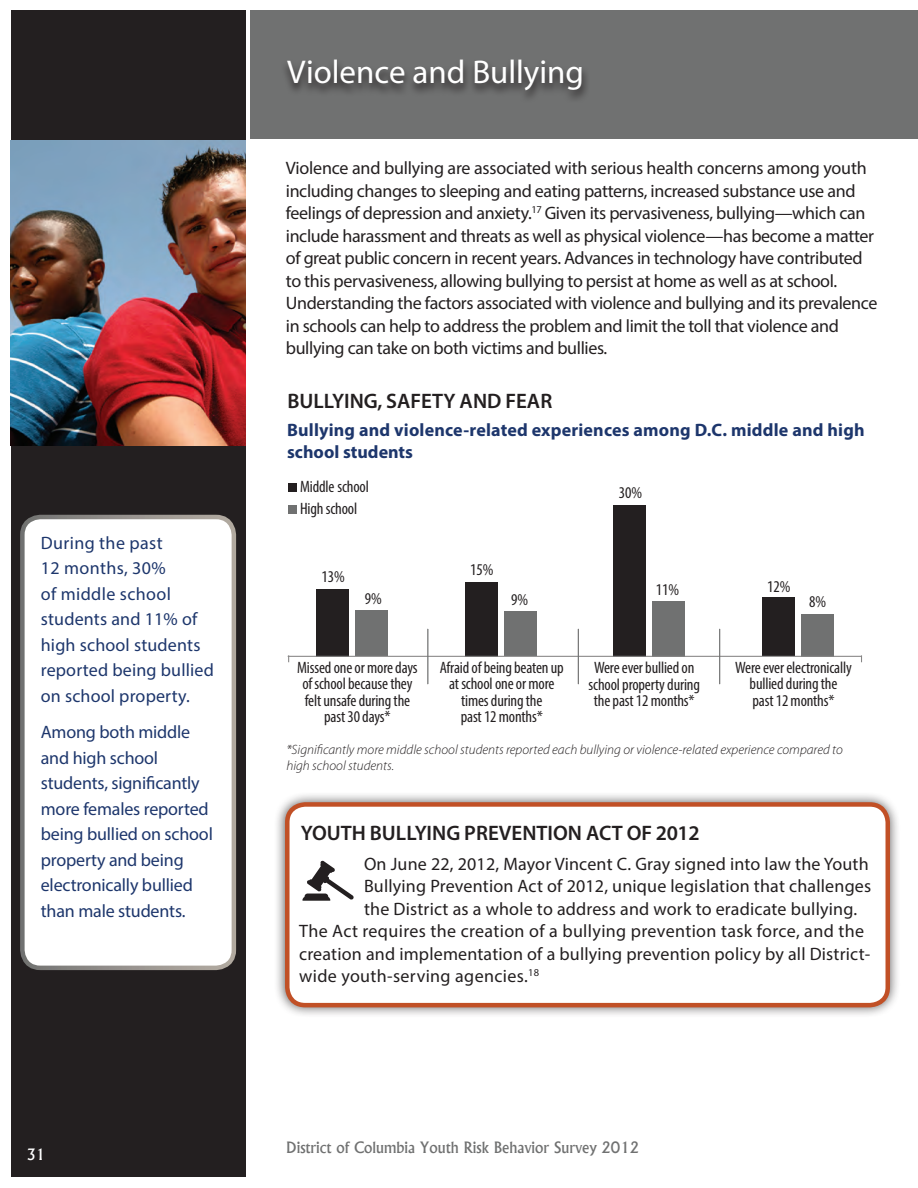
<style>
.page{position:relative;width:918px;height:1188px;background:#fff}
.page>*{position:absolute;margin:0;border:0;box-sizing:border-box;transform-origin:0 0}
.t1{font:33px "Myriad";color:#fff}
.t2{font:600 21px "Myriad Pro";color:#231f20}
.t3{font:18px/22.5px "Myriad Pro";letter-spacing:-.02em;color:#231f20}
.t4{font:18px "Myriad Pro";letter-spacing:.01em;color:#231f20}
.t5{font:18px/25.5px "Myriad Pro";letter-spacing:-.01em;color:#1d366c}
.t6{font:18px/25.5px "Myriad Pro";letter-spacing:.01em;color:#1d366c}
.t7{font:18px "Myriad Pro";letter-spacing:.02em;color:#231f20}
.t8{font:700 18px/21.6px "Myriad Pro";letter-spacing:.01em;color:#1d366c}
.t9{font:condensed 16.5px/16.5px "Myriad Pro";letter-spacing:-.01em;color:#231f20;text-align:center}
.t10{font:500 15px "Albertus";color:#707171}
.t11{font:500 15px "Albertus";color:#fff}
.t12{font:italic 300 13.5px/16.5px "Myriad Pro";color:#231f20}
</style>
<div class="page">
<div style="left:250px;top:11px;width:668px;height:128px;background:#707171"></div>
<div style="left:274px;top:791px;width:627px;height:228px;background:#231f20;opacity:.75"></div>
<div style="left:287px;top:804px;width:601px;height:201px;background:#fff;border-radius:18px"></div>
<div style="left:285px;top:802px;width:605px;height:205px;border:4px solid #c15026;border-radius:18px"></div>
<div style="left:11px;top:11px;width:235px;height:1166px;background:#231f20"></div>
<img style="left:11px;top:141px;width:235px;height:304px">
<div style="left:9px;top:504px;width:238px;height:477px;background:#231f20"></div>
<div style="left:22px;top:517px;width:212px;height:451px;background:#fff;border-radius:18px"></div>
<div style="left:20px;top:515px;width:216px;height:455px;border:4px solid #fff;border-radius:18px"></div>
<div style="left:652px;top:601px;width:33px;height:55px;background:#707171"></div>
<div style="left:316px;top:589px;width:33px;height:67px;background:#231f20"></div>
<div style="left:465px;top:582px;width:33px;height:74px;background:#231f20"></div>
<div style="left:613px;top:505px;width:33px;height:151px;background:#231f20"></div>
<div style="left:762px;top:597px;width:33px;height:59px;background:#231f20"></div>
<div style="left:355px;top:611px;width:33px;height:45px;background:#707171"></div>
<div style="left:504px;top:611px;width:33px;height:45px;background:#707171"></div>
<div style="left:802px;top:614px;width:32px;height:42px;background:#707171"></div>
<hr style="left:288px;top:656px;width:574px;height:1px;background:#878686">
<div style="left:289px;top:484px;width:8px;height:8px;background:#231f20"></div>
<div style="left:289px;top:506px;width:8px;height:8px;background:#707171"></div>
<hr style="left:427px;top:629px;width:1px;height:55px;background:#707171">
<hr style="left:578px;top:629px;width:1px;height:55px;background:#707171">
<hr style="left:719px;top:629px;width:1px;height:55px;background:#707171">
<svg style="left:302px;top:860px;width:52px;height:41px"></svg>
<svg style="left:285px;top:63px;width:302px;height:36px"></svg>
<p class="t6" style="left:41px;top:530px;width:175px">During the past<br>12 months, 30%<br>of middle school students and 11% of high school students reported being bullied on school property.</p>
<p class="t5" style="left:41px;top:719px;width:174px">Among both middle and high school students, significantly more females reported being bullied on school property and being electronically bullied than male students.</p>
<p class="t11" style="left:27px;top:1145px;width:20px">31</p>
<h1 class="t1" style="left:287px;top:55px;width:298px">Violence and Bullying</h1>
<p class="t3" style="left:286px;top:157px;width:593px">Violence and bullying are associated with serious health concerns among youth including changes to sleeping and eating patterns, increased substance use and feelings of depression and anxiety.<sup>17</sup> Given its pervasiveness, bullying—which can include harassment and threats as well as physical violence—has become a matter of great public concern in recent years. Advances in technology have contributed to this pervasiveness, allowing bullying to persist at home as well as at school.<br>Understanding the factors associated with violence and bullying and its prevalence in schools can help to address the problem and limit the toll that violence and bullying can take on both victims and bullies.</p>
<p class="t2" style="left:287px;top:388px;width:266px">BULLYING, SAFETY AND FEAR</p>
<p class="t8" style="left:287px;top:419px;width:579px">Bullying and violence-related experiences among D.C. middle and high school students</p>
<p class="t9" style="left:300px;top:476px;width:70px;line-height:22px;text-align:left">Middle school<br>High school</p>
<p class="t9" style="left:321px;top:568px;width:25px">13%</p>
<p class="t9" style="left:365px;top:590px;width:18px">9%</p>
<p class="t9" style="left:470px;top:561px;width:25px">15%</p>
<p class="t9" style="left:511px;top:591px;width:18px">9%</p>
<p class="t9" style="left:297px;top:659px;width:122px">Missed one or more days of school because they felt unsafe during the past 30 days*</p>
<p class="t9" style="left:440px;top:659px;width:126px">Afraid of being beaten up at school one or more times during the<br>past 12 months*</p>
<p class="t9" style="left:619px;top:484px;width:25px">30%</p>
<p class="t9" style="left:656px;top:581px;width:25px">11%</p>
<p class="t9" style="left:767px;top:578px;width:25px">12%</p>
<p class="t9" style="left:809px;top:593px;width:18px">8%</p>
<p class="t9" style="left:589px;top:660px;width:113px">Were ever bullied on school property during the past 12 months*</p>
<p class="t9" style="left:735px;top:659px;width:118px">Were ever electronically bullied during the<br>past 12 months*</p>
<p class="t12" style="left:286px;top:741px;width:558px">*Significantly more middle school students reported each bullying or violence-related experience compared to high school students.</p>
<p class="t2" style="left:301px;top:820px;width:400px">YOUTH BULLYING PREVENTION ACT OF 2012</p>
<p class="t4" style="left:364px;top:853px;width:506px">On June 22, 2012, Mayor Vincent C. Gray signed into law the Youth</p>
<p class="t4" style="left:364px;top:875px;width:509px">Bullying Prevention Act of 2012, unique legislation that challenges</p>
<p class="t4" style="left:364px;top:898px;width:495px">the District as a whole to address and work to eradicate bullying.</p>
<p class="t7" style="left:299px;top:920px;width:566px">The Act requires the creation of a bullying prevention task force, and the</p>
<p class="t4" style="left:299px;top:943px;width:573px">creation and implementation of a bullying prevention policy by all District-</p>
<p class="t7" style="left:299px;top:965px;width:241px">wide youth-serving agencies.<sup>18</sup></p>
<p class="t10" style="left:286px;top:1138px;width:354px">District of Columbia Youth Risk Behavior Survey 2012</p>
</div>
